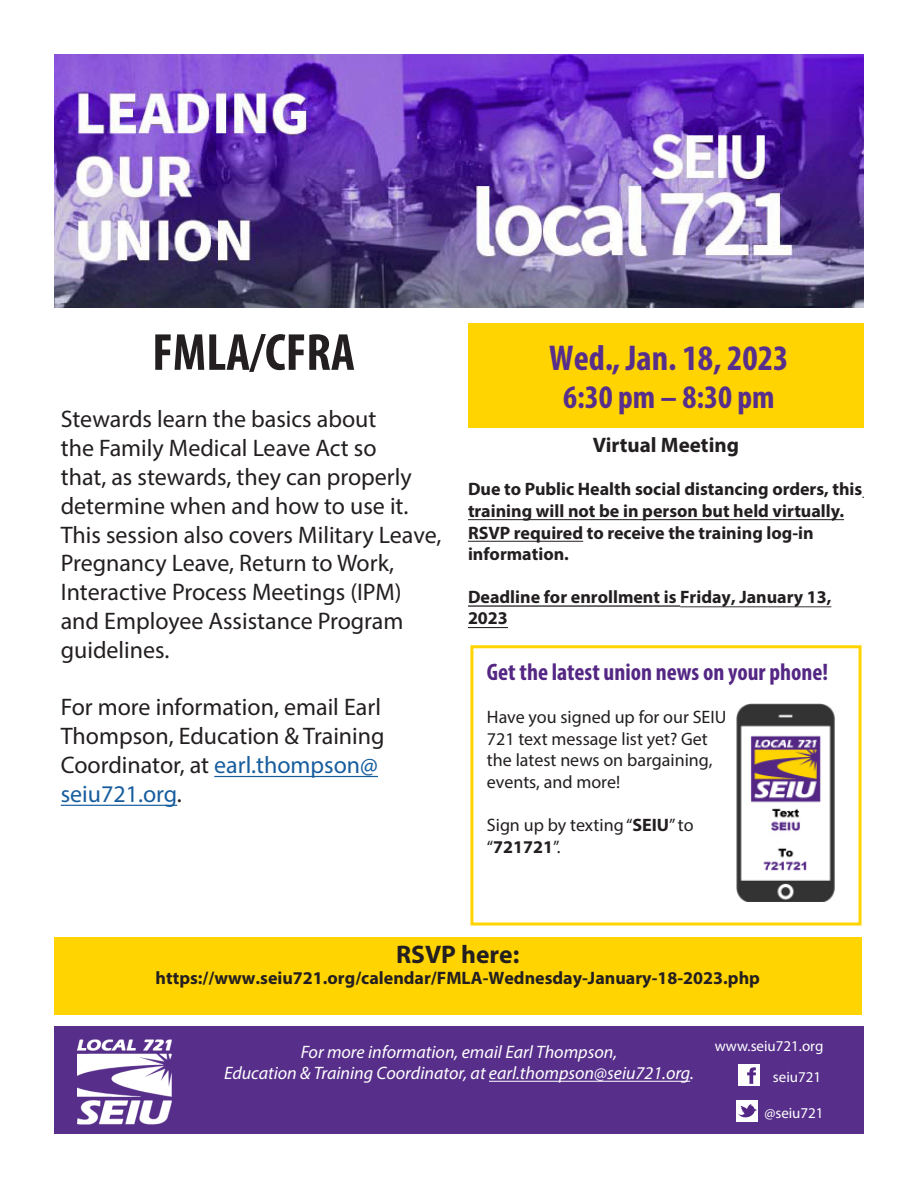
<style>
.page{position:relative;width:918px;height:1188px;background:#fff}
.page>*{position:absolute;margin:0;border:0;box-sizing:border-box;transform-origin:0 0}
.t1{font:700 condensed 52.5px "Myriad Pro";color:#231f20}
.t2{font:700 condensed 36px "Myriad Pro";color:#572f8b}
.t3{font:700 condensed 33px "Myriad Pro";color:#572f8b}
.t4{font:700 25.5px "Myriad Pro";color:#231f20}
.t5{font:24px/28.8px "Myriad Pro";color:#231f20}
.t6{font:700 condensed 24px "Myriad Pro";color:#542784}
.t7{font:700 21px "Myriad Pro";color:#231f20}
.t8{font:700 18px/21.6px "Myriad Pro";color:#231f20}
.t9{font:18px/21.6px "Myriad Pro";color:#231f20}
.t10{font:italic 18px/21.6px "Myriad Pro";color:#fff;text-align:center}
.t11{font:15px/31.5px "Myriad Pro";color:#fff;text-align:right}
.s1{color:#175d9e}
.s2{font-weight:700}
</style>
<div class="page">
<hr style="left:61px;top:805px;width:116px;height:1px;background:#175d9e">
<hr style="left:214px;top:776px;width:164px;height:1px;background:#175d9e">
<img style="left:54px;top:54px;width:810px;height:253px">
<div style="left:54px;top:1026px;width:810px;height:108px;background:#572f8b"></div>
<div style="left:738px;top:1064px;width:21px;height:22px;background:#fff"></div>
<svg style="left:747px;top:1067px;width:9px;height:17px"></svg>
<div style="left:737px;top:1100px;width:21px;height:22px;background:#fff"></div>
<svg style="left:738px;top:1104px;width:19px;height:14px"></svg>
<hr style="left:489px;top:1081px;width:201px;height:1px;background:#fff">
<img style="left:78px;top:1039px;width:93px;height:85px">
<hr style="left:468px;top:627px;width:40px;height:1px;background:#231f20">
<hr style="left:680px;top:606px;width:151px;height:2px;background:#231f20">
<hr style="left:468px;top:606px;width:212px;height:1px;background:#231f20">
<hr style="left:468px;top:541px;width:115px;height:1px;background:#231f20">
<hr style="left:468px;top:519px;width:376px;height:1px;background:#231f20">
<div style="left:468px;top:324px;width:396px;height:104px;background:#ffd401"></div>
<div style="left:470px;top:645px;width:392px;height:281px;border:3px solid #ffd401"></div>
<img style="left:736px;top:703px;width:99px;height:199px">
<div style="left:54px;top:937px;width:808px;height:78px;background:#ffd401"></div>
<h1 class="t1" style="left:152px;top:320px;width:204px">FMLA/CFRA</h1>
<p class="t5" style="left:61px;top:405px;width:382px">Stewards learn the basics about<br>the Family Medical Leave Act so<br>that, as stewards, they can properly determine when and how to use it.<br>This session also covers Military Leave,<br>Pregnancy Leave, Return to Work,<br>Interactive Process Meetings (IPM) and Employee Assistance Program guidelines.</p>
<p class="t5" style="left:61px;top:693px;width:325px">For more information, email Earl<br>Thompson, Education &amp; Training<br>Coordinator, at <span class="s1">earl.thompson@ seiu721.org</span>.</p>
<h2 class="t2" style="left:549px;top:335px;width:241px">Wed., Jan. 18, 2023</h2>
<h3 class="t3" style="left:563px;top:376px;width:213px">6:30 pm – 8:30 pm</h3>
<p class="t7" style="left:593px;top:431px;width:148px">Virtual Meeting</p>
<p class="t8" style="left:468px;top:478px;width:396px">Due to Public Health social distancing orders, this training will not be in person but held virtually.<br>RSVP required to receive the training log-in information.</p>
<p class="t8" style="left:468px;top:586px;width:365px;line-height:20.7px">Deadline for enrollment is Friday, January 13,<br>2023</p>
<p class="t6" style="left:487px;top:657px;width:343px">Get the latest union news on your phone!</p>
<p class="t9" style="left:487px;top:706px;width:241px">Have you signed up for our SEIU<br>721 text message list yet? Get the latest news on bargaining, events, and more!</p>
<p class="t9" style="left:487px;top:814px;width:208px">Sign up by texting “<span class="s2">SEIU</span>” to “<span class="s2">721721</span>”.</p>
<p class="t4" style="left:396px;top:938px;width:125px">RSVP here:</p>
<p class="t8" style="left:156px;top:967px;width:606px">https://www.seiu721.org/calendar/FMLA-Wednesday-January-18-2023.php</p>
<p class="t10" style="left:224px;top:1041px;width:471px">For more information, email Earl Thompson,<br>Education &amp; Training Coordinator, at earl.thompson@seiu721.org.</p>
<p class="t11" style="left:715px;top:1030px;width:110px">www.seiu721.org seiu721</p>
<p class="t11" style="left:765px;top:1097px;width:60px">@seiu721</p>
</div>
